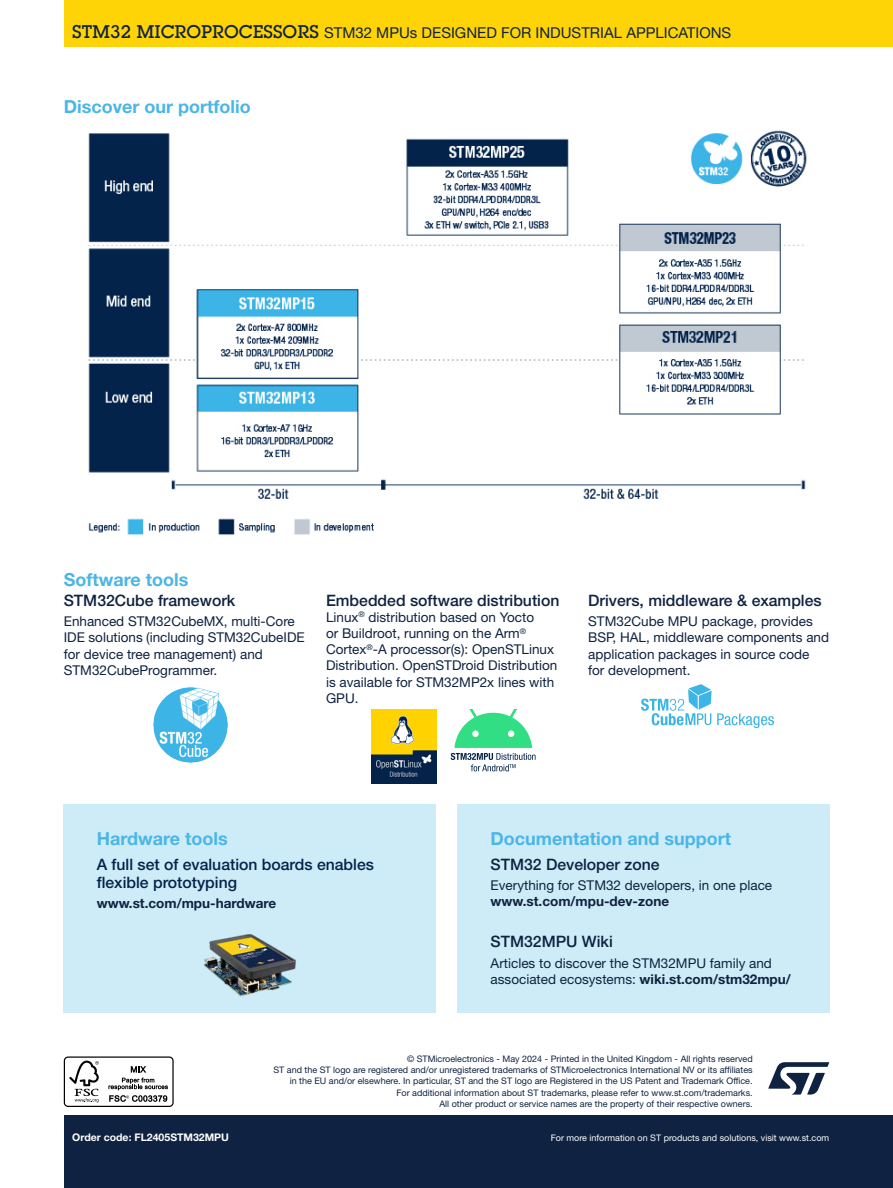
<style>
.page{position:relative;width:893px;height:1188px;background:#fff}
.page>*{position:absolute;margin:0;border:0;box-sizing:border-box;transform-origin:0 0}
.t1{font:700 18px "Helvetica Neue LT Std";color:#4bb6e6}
.t2{font:500 15.75px "Helvetica Neue LT Std";color:#0f2241}
.t3{font:500 15.75px/18px "Helvetica Neue LT Std";color:#03234a}
.t4{font:15px "Helvetica Neue LT Std";color:#0f2241}
.t5{font:13.5px/16.2px "Helvetica Neue LT Std";color:#0f2241}
.t6{font:700 13.5px "Helvetica Neue LT Std";color:#0f2241}
.t7{font:700 10.5px "Helvetica Neue LT Std";color:#fff}
.t8{font:9px/11.2px "Helvetica Neue LT Std";color:#0f2241;text-align:right}
.t9{font:9px "Helvetica Neue LT Std";color:#fff}
.s1{font-family:"Lubalin Graph Std";font-weight:500;font-size:18px}
.s2{font-weight:700}
</style>
<div class="page">
<div style="left:64px;top:0;width:829px;height:47px;background:#ffd407"></div>
<div style="left:64px;top:1115px;width:829px;height:73px;background:#0f2241"></div>
<svg style="left:768px;top:1062px;width:61px;height:33px"></svg>
<svg style="left:64px;top:1056px;width:110px;height:51px"></svg>
<img style="left:88px;top:130px;width:719px;height:405px">
<div style="left:64px;top:804px;width:372px;height:209px;background:#ceecf8"></div>
<div style="left:457px;top:804px;width:372px;height:209px;background:#ceecf8"></div>
<img style="left:153px;top:688px;width:75px;height:74px">
<img style="left:371px;top:709px;width:65px;height:75px">
<svg style="left:451px;top:709px;width:84px;height:62px"></svg>
<svg style="left:641px;top:684px;width:133px;height:44px"></svg>
<img style="left:204px;top:934px;width:92px;height:63px">
<p class="t4" style="left:72px;top:24px;width:661px"><span class="s1">STM32 MICROPROCESSORS</span> STM32 MPUs DESIGNED FOR INDUSTRIAL APPLICATIONS</p>
<h1 class="t1" style="left:64px;top:95px;width:188px">Discover our portfolio</h1>
<h1 class="t1" style="left:64px;top:568px;width:126px">Software tools</h1>
<p class="t2" style="left:64px;top:591px;width:173px">STM32Cube framework</p>
<p class="t5" style="left:64px;top:613px;width:242px">Enhanced STM32CubeMX, multi-Core<br>IDE solutions (including STM32CubeIDE for device tree management) and<br>STM32CubeProgrammer.</p>
<p class="t2" style="left:326px;top:591px;width:235px">Embedded software distribution</p>
<p class="t5" style="left:326px;top:609px;width:233px">Linux<sup>®</sup> distribution based on Yocto<br>or Buildroot, running on the Arm<sup>®<br></sup>Cortex<sup>®</sup>-A processor(s): OpenSTLinux<br>Distribution. OpenSTDroid Distribution is available for STM32MP2x lines with<br>GPU.</p>
<p class="t2" style="left:588px;top:591px;width:235px">Drivers, middleware &amp; examples</p>
<p class="t5" style="left:588px;top:613px;width:242px">STM32Cube MPU package, provides<br>BSP, HAL, middleware components and application packages in source code for development.</p>
<h1 class="t1" style="left:97px;top:828px;width:132px">Hardware tools</h1>
<p class="t3" style="left:97px;top:855px;width:279px">A full set of evaluation boards enables flexible prototyping</p>
<p class="t6" style="left:97px;top:895px;width:181px">www.st.com/mpu-hardware</p>
<h1 class="t1" style="left:491px;top:828px;width:242px">Documentation and support</h1>
<p class="t2" style="left:491px;top:855px;width:170px">STM32 Developer zone</p>
<p class="t5" style="left:491px;top:877px;width:283px">Everything for STM32 developers, in one place</p>
<p class="t6" style="left:491px;top:893px;width:180px">www.st.com/mpu-dev-zone</p>
<p class="t2" style="left:491px;top:932px;width:124px">STM32MPU Wiki</p>
<p class="t5" style="left:491px;top:954px;width:302px">Articles to discover the STM32MPU family and associated ecosystems: <span class="s2">wiki.st.com/stm32mpu/</span></p>
<p class="t8" style="left:273px;top:1053px;width:481px">© STMicroelectronics - May 2024 - Printed in the United Kingdom - All rights reserved<br>ST and the ST logo are registered and/or unregistered trademarks of STMicroelectronics International NV or its affiliates in the EU and/or elsewhere. In particular, ST and the ST logo are Registered in the US Patent and Trademark Office.<br>For additional information about ST trademarks, please refer to www.st.com/trademarks.<br>All other product or service names are the property of their respective owners.</p>
<p class="t7" style="left:72px;top:1131px;width:158px">Order code: FL2405STM32MPU</p>
<p class="t9" style="left:551px;top:1133px;width:280px">For more information on ST products and solutions, visit www.st.com</p>
</div>
